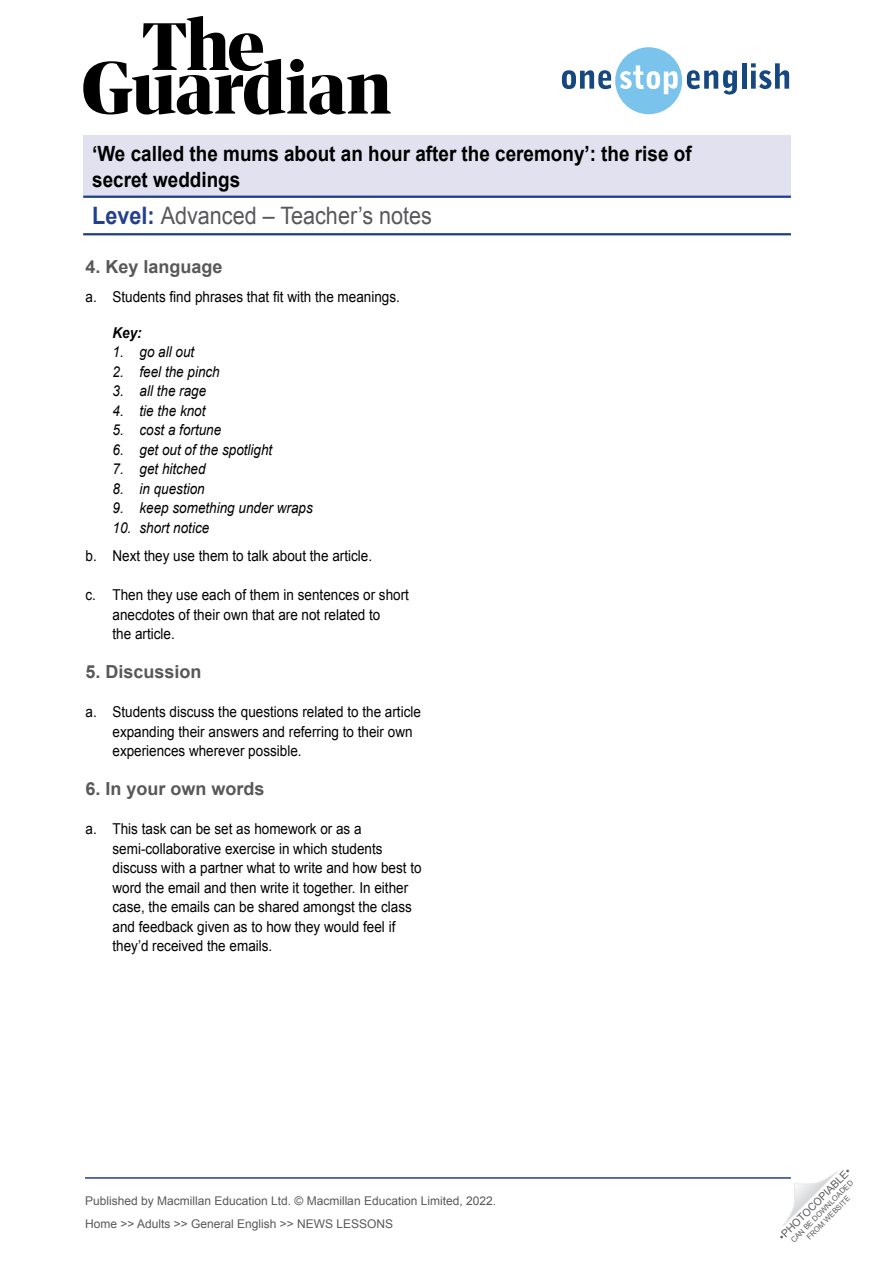
<style>
.page{position:relative;width:893px;height:1263px;background:#fff}
.page>*{position:absolute;margin:0;border:0;box-sizing:border-box;transform-origin:0 0}
.t1{font:24px "Arial";color:#58585a;scale:.9 1}
.t2{font:700 21px/25.2px "Arial";color:#000;scale:.9 1}
.TN__Title{font:700 18px "Arial";color:#58585a}
.t3{font:15px/19.5px "Arial";color:#000;scale:.9 1}
.t4{font:italic 15px "Arial";color:#000;scale:.9 1}
.TN__Key_title{font:italic 700 15px "Arial";color:#000;scale:.9 1}
.t5{font:12px/23px "Arial";color:#58595b}
.t6{font:10.5px "Arial";color:#58595b}
.t7{font:7.5px/9px "Arial";color:#58595b;text-align:center}
.s1{font-weight:700;color:#23408f}
</style>
<div class="page">
<hr style="left:85px;top:1177px;width:706px;height:2px;background:#23408f">
<svg style="left:783px;top:1171px;width:55px;height:55px"></svg>
<div style="left:83px;top:136px;width:708px;height:61px;background:#e1e1ef"></div>
<hr style="left:83px;top:196px;width:708px;height:2px;background:#23408f">
<hr style="left:83px;top:233px;width:708px;height:2px;background:#23408f">
<svg style="left:83px;top:16px;width:308px;height:99px"></svg>
<svg style="left:562px;top:47px;width:175px;height:67px"></svg>
<hr style="left:742px;top:63px;width:4px;height:26px;background:#154780">
<svg style="left:751px;top:63px;width:38px;height:26px"></svg>
<h2 class="t2" style="left:92px;top:142px;width:667px">‘We called the mums about an hour after the ceremony’: the rise of secret weddings</h2>
<h1 class="t1" style="left:92px;top:200px;width:379px"><span class="s1">Level:</span> Advanced – Teacher’s notes</h1>
<p class="TN__Title" style="left:86px;top:255px;width:139px">4. Key language</p>
<p class="t3" style="left:86px;top:287px;width:351px">a. Students find phrases that fit with the meanings.</p>
<p class="TN__Key_title" style="left:112px;top:323px;width:34px">Key:</p>
<p class="t4" style="left:112px;top:342px;width:92px">1. go all out</p>
<p class="t4" style="left:112px;top:362px;width:121px">2. feel the pinch</p>
<p class="t4" style="left:112px;top:381px;width:106px">3. all the rage</p>
<p class="t4" style="left:112px;top:401px;width:105px">4. tie the knot</p>
<p class="t4" style="left:112px;top:420px;width:122px">5. cost a fortune</p>
<p class="t4" style="left:112px;top:440px;width:179px">6. get out of the spotlight</p>
<p class="t4" style="left:112px;top:459px;width:105px">7. get hitched</p>
<p class="t4" style="left:112px;top:479px;width:104px">8. in question</p>
<p class="t4" style="left:112px;top:498px;width:224px">9. keep something under wraps</p>
<p class="t4" style="left:112px;top:518px;width:109px">10. short notice</p>
<p class="t3" style="left:86px;top:546px;width:320px">b. Next they use them to talk about the article.</p>
<p class="t3" style="left:112px;top:585px;width:331px;text-indent:-27px">c. Then they use each of them in sentences or short anecdotes of their own that are not related to<br>the article.</p>
<p class="TN__Title" style="left:86px;top:660px;width:118px">5. Discussion</p>
<p class="t3" style="left:112px;top:702px;width:344px;text-indent:-27px">a. Students discuss the questions related to the article expanding their answers and referring to their own experiences wherever possible.</p>
<p class="TN__Title" style="left:86px;top:777px;width:181px">6. In your own words</p>
<p class="t3" style="left:112px;top:819px;width:345px;text-indent:-27px">a. This task can be set as homework or as a semi-collaborative exercise in which students discuss with a partner what to write and how best to word the email and then write it together. In either case, the emails can be shared amongst the class and feedback given as to how they would feel if they’d received the emails.</p>
<p class="t5" style="left:85px;top:1189px;width:413px">Published by Macmillan Education Ltd. © Macmillan Education Limited, 2022.<br>Home &gt;&gt; Adults &gt;&gt; General English &gt;&gt; NEWS LESSONS</p>
<p class="t6" style="left:776px;top:1233px;width:99px;rotate:-45deg">•PHOTOCOPIABLE•</p>
<p class="t7" style="left:789px;top:1238px;width:86px;rotate:-45deg">CAN BE DOWNLOADED<br>FROM WEBSITE</p>
</div>
